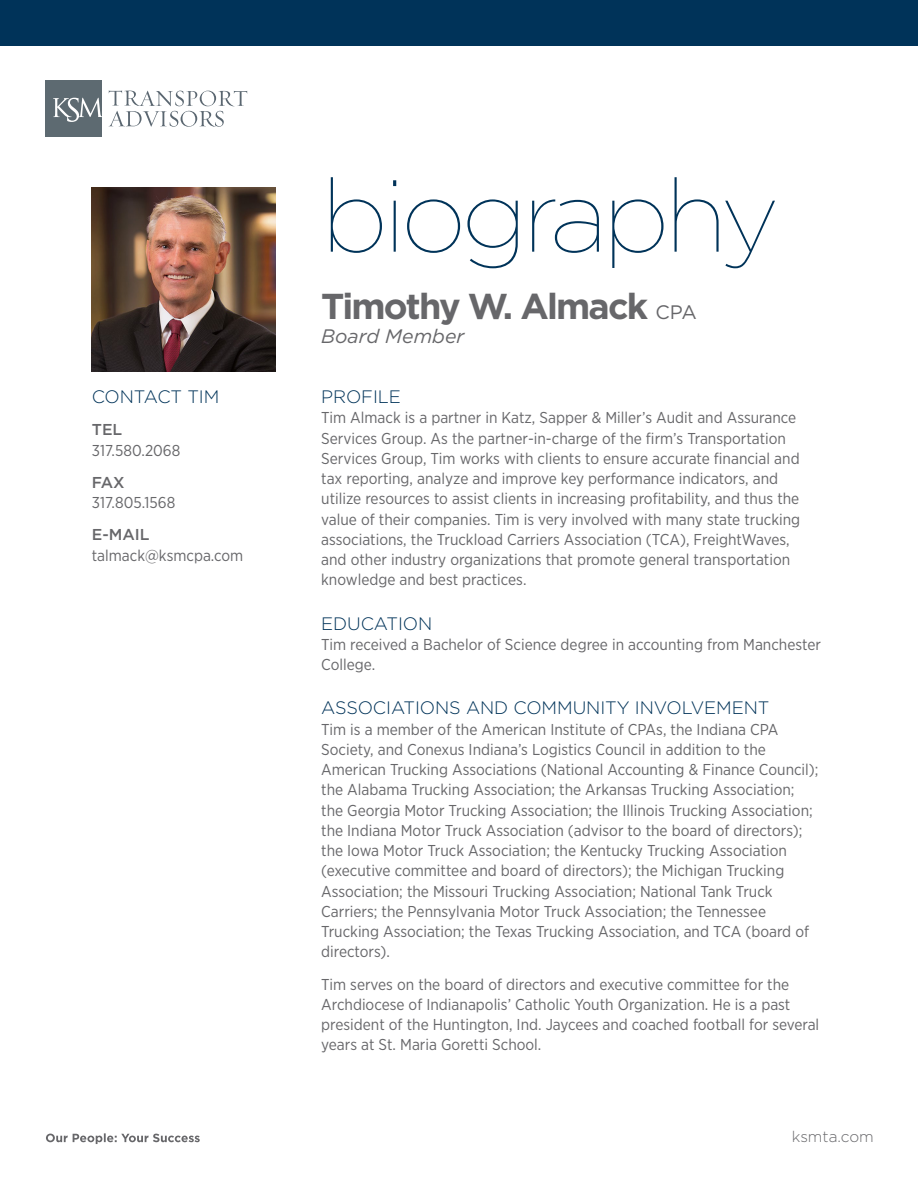
<style>
.page{position:relative;width:918px;height:1188px;background:#fff}
.page>*{position:absolute;margin:0;border:0;box-sizing:border-box;transform-origin:0 0}
.t1{font:100 102px "Gotham";letter-spacing:-.045em;color:#003359}
.t2{font:700 36px "Gotham";letter-spacing:-.05em;color:#67676a}
.t3{font:italic 19.5px "Gotham";color:#67676a}
.t4{font:300 18px "Gotham";letter-spacing:-.005em;color:#003359}
.t5{font:15.75px/20.2px "Gotham Narrow";color:#67676a}
.t6{font:300 15.3px "Gotham";color:#67676a}
.s1{font-family:"Gotham";font-weight:500}
.s2{font-weight:400;font-size:19.5px}
</style>
<div class="page">
<div style="left:0;top:0;width:918px;height:46px;background:#003359"></div>
<svg style="left:46px;top:1133px;width:154px;height:11px"></svg>
<div style="left:46px;top:80px;width:56px;height:57px;background:#5d6a71"></div>
<svg style="left:53px;top:98px;width:49px;height:24px"></svg>
<svg style="left:109px;top:91px;width:138px;height:36px"></svg>
<img style="left:92px;top:188px;width:183px;height:183px">
<p class="t4" style="left:92px;top:385px;width:129px">CONTACT TIM</p>
<p class="t5" style="left:92px;top:419px;width:90px"><span class="s1">TEL<br></span>317.580.2068</p>
<p class="t5" style="left:92px;top:472px;width:85px"><span class="s1">FAX<br></span>317.805.1568</p>
<p class="t5" style="left:92px;top:524px;width:153px"><span class="s1">E-MAIL </span>talmack@ksmcpa.com</p>
<p class="t1" style="left:321px;top:153px;width:459px">biography</p>
<p class="t2" style="left:321px;top:282px;width:377px">Timothy W. Almack <span class="s2">CPA</span></p>
<p class="t3" style="left:321px;top:324px;width:145px">Board Member</p>
<p class="t4" style="left:321px;top:385px;width:81px">PROFILE</p>
<p class="t5" style="left:321px;top:407px;width:481px">Tim Almack is a partner in Katz, Sapper &amp; Miller’s Audit and Assurance Services Group. As the partner-in-charge of the firm’s Transportation Services Group, Tim works with clients to ensure accurate financial and tax reporting, analyze and improve key performance indicators, and utilize resources to assist clients in increasing profitability, and thus the value of their companies. Tim is very involved with many state trucking associations, the Truckload Carriers Association (TCA), FreightWaves, and other industry organizations that promote general transportation knowledge and best practices.</p>
<p class="t4" style="left:321px;top:612px;width:113px">EDUCATION</p>
<p class="t5" style="left:321px;top:634px;width:501px">Tim received a Bachelor of Science degree in accounting from Manchester<br>College.</p>
<p class="t4" style="left:321px;top:697px;width:450px">ASSOCIATIONS AND COMMUNITY INVOLVEMENT</p>
<p class="t5" style="left:321px;top:719px;width:499px">Tim is a member of the American Institute of CPAs, the Indiana CPA Society, and Conexus Indiana’s Logistics Council in addition to the American Trucking Associations (National Accounting &amp; Finance Council); the Alabama Trucking Association; the Arkansas Trucking Association; the Georgia Motor Trucking Association; the Illinois Trucking Association; the Indiana Motor Truck Association (advisor to the board of directors); the Iowa Motor Truck Association; the Kentucky Trucking Association (executive committee and board of directors); the Michigan Trucking Association; the Missouri Trucking Association; National Tank Truck Carriers; the Pennsylvania Motor Truck Association; the Tennessee Trucking Association; the Texas Trucking Association, and TCA (board of directors).</p>
<p class="t5" style="left:321px;top:974px;width:500px">Tim serves on the board of directors and executive committee for the Archdiocese of Indianapolis’ Catholic Youth Organization. He is a past president of the Huntington, Ind. Jaycees and coached football for several years at St. Maria Goretti School.</p>
<p class="t6" style="left:792px;top:1127px;width:84px">ksmta.com</p>
</div>
